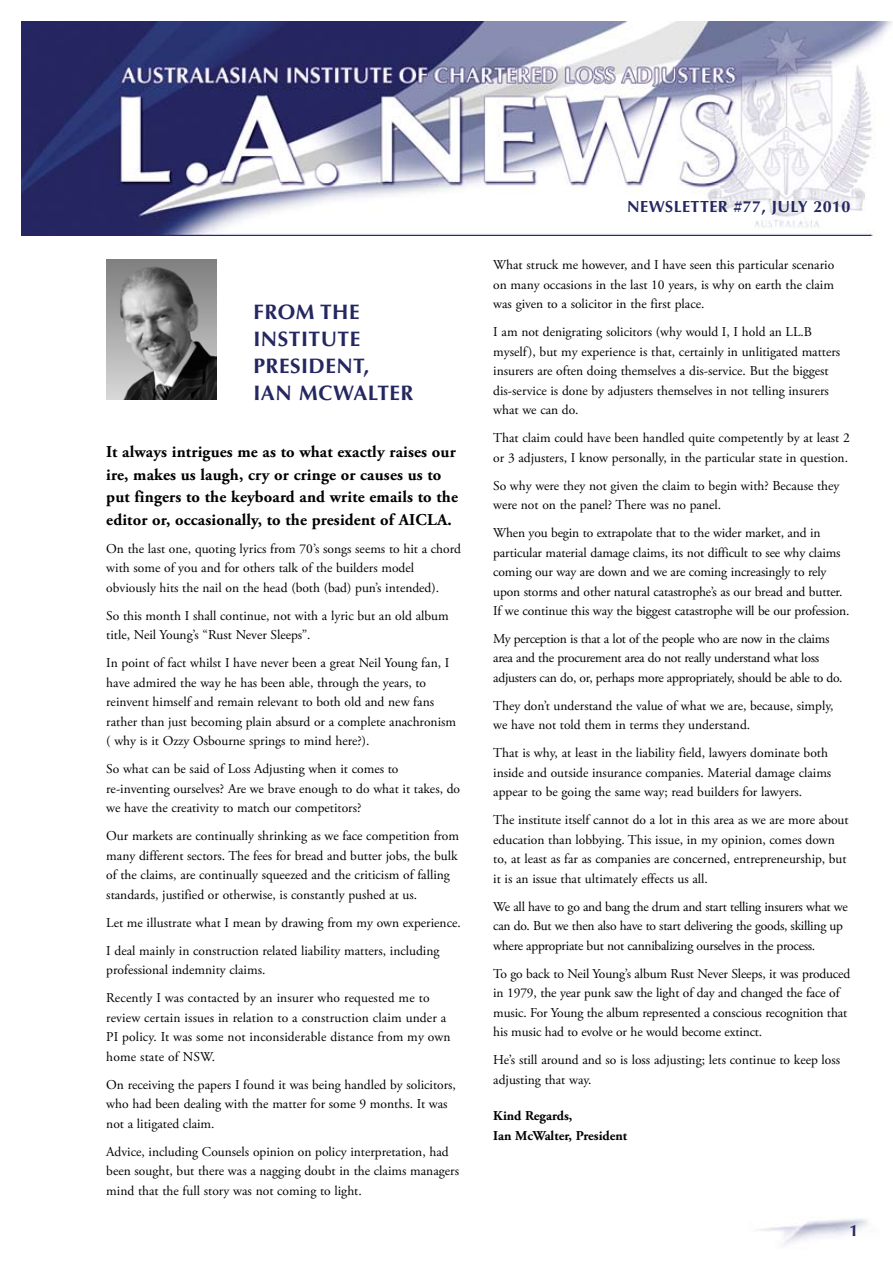
<style>
.page{position:relative;width:893px;height:1263px;background:#fff}
.page>*{position:absolute;margin:0;border:0;box-sizing:border-box;transform-origin:0 0}
.t1{font:700 21px/27px "Optima";letter-spacing:.025em;color:#242760}
.t2{font:700 16.5px/22.5px "Adobe Garamond Pro";letter-spacing:.01em;color:#000}
.t3{font:700 16.2px "Optima";letter-spacing:.025em;color:#242760}
.t4{font:13.5px/19.5px "Adobe Garamond Pro";color:#000}
.t5{font:13.5px/19.5px "Adobe Garamond Pro";letter-spacing:-.02em;color:#000}
.t6{font:700 13.5px/19.5px "Adobe Garamond Pro";color:#000}
</style>
<div class="page">
<img style="left:759px;top:1218px;width:109px;height:28px">
<img style="left:21px;top:21px;width:871px;height:214px">
<img style="left:106px;top:259px;width:111px;height:141px">
<h1 class="t1" style="left:253px;top:298px;width:162px">FROM THE<br>INSTITUTE<br>PRESIDENT,<br>IAN MCWALTER</h1>
<p class="t2" style="left:106px;top:441px;width:353px">It always intrigues me as to what exactly raises our ire, makes us laugh, cry or cringe or causes us to put fingers to the keyboard and write emails to the editor or, occasionally, to the president of AICLA.</p>
<p class="t4" style="left:106px;top:539px;width:356px">On the last one, quoting lyrics from 70’s songs seems to hit a chord with some of you and for others talk of the builders model obviously hits the nail on the head (both (bad) pun’s intended).</p>
<p class="t4" style="left:106px;top:606px;width:344px">So this month I shall continue, not with a lyric but an old album title, Neil Young’s “Rust Never Sleeps”.</p>
<p class="t4" style="left:106px;top:653px;width:351px">In point of fact whilst I have never been a great Neil Young fan, I have admired the way he has been able, through the years, to reinvent himself and remain relevant to both old and new fans rather than just becoming plain absurd or a complete anachronism ( why is it Ozzy Osbourne springs to mind here?).</p>
<p class="t4" style="left:106px;top:759px;width:355px">So what can be said of Loss Adjusting when it comes to re-inventing ourselves? Are we brave enough to do what it takes, do we have the creativity to match our competitors?</p>
<p class="t4" style="left:106px;top:826px;width:354px">Our markets are continually shrinking as we face competition from many different sectors. The fees for bread and butter jobs, the bulk of the claims, are continually squeezed and the criticism of falling standards, justified or otherwise, is constantly pushed at us.</p>
<p class="t4" style="left:106px;top:909px;width:356px;line-height:28px">Let me illustrate what I mean by drawing from my own experience.<br>I deal mainly in construction related liability matters, including</p>
<p class="t4" style="left:106px;top:956px;width:325px;line-height:28px">professional indemnity claims.<br>Recently I was contacted by an insurer who requested me to</p>
<p class="t4" style="left:106px;top:1008px;width:346px">review certain issues in relation to a construction claim under a<br>PI policy. It was some not inconsiderable distance from my own home state of NSW.</p>
<p class="t4" style="left:106px;top:1075px;width:351px">On receiving the papers I found it was being handled by solicitors, who had been dealing with the matter for some 9 months. It was not a litigated claim.</p>
<p class="t4" style="left:106px;top:1142px;width:354px">Advice, including Counsels opinion on policy interpretation, had been sought, but there was a nagging doubt in the claims managers mind that the full story was not coming to light.</p>
<p class="t3" style="left:627px;top:197px;width:225px">NEWSLETTER #77, JULY 2010</p>
<p class="t4" style="left:493px;top:255px;width:342px;text-align:justify">What struck me however, and I have seen this particular scenario on many occasions in the last 10 years, is why on earth the claim was given to a solicitor in the first place.</p>
<p class="t4" style="left:493px;top:322px;width:348px">I am not denigrating solicitors (why would I, I hold an LL.B myself), but my experience is that, certainly in unlitigated matters insurers are often doing themselves a dis-service. But the biggest dis-service is done by adjusters themselves in not telling insurers what we can do.</p>
<p class="t4" style="left:493px;top:428px;width:358px">That claim could have been handled quite competently by at least 2 or 3 adjusters, I know personally, in the particular state in question.</p>
<p class="t4" style="left:493px;top:476px;width:348px">So why were they not given the claim to begin with? Because they were not on the panel? There was no panel.</p>
<p class="t4" style="left:493px;top:523px;width:358px">When you begin to extrapolate that to the wider market, and in particular material damage claims, its not difficult to see why claims coming our way are down and we are coming increasingly to rely upon storms and other natural catastrophe’s as our bread and butter.<br>If we continue this way the biggest catastrophe will be our profession.</p>
<p class="t5" style="left:493px;top:629px;width:351px">My perception is that a lot of the people who are now in the claims area and the procurement area do not really understand what loss adjusters can do, or, perhaps more appropriately, should be able to do.</p>
<p class="t4" style="left:493px;top:696px;width:342px">They don’t understand the value of what we are, because, simply, we have not told them in terms they understand.</p>
<p class="t4" style="left:493px;top:744px;width:340px">That is why, at least in the liability field, lawyers dominate both inside and outside insurance companies. Material damage claims appear to be going the same way; read builders for lawyers.</p>
<p class="t4" style="left:493px;top:811px;width:357px">The institute itself cannot do a lot in this area as we are more about education than lobbying. This issue, in my opinion, comes down to, at least as far as companies are concerned, entrepreneurship, but it is an issue that ultimately effects us all.</p>
<p class="t5" style="left:493px;top:897px;width:356px">We all have to go and bang the drum and start telling insurers what we can do. But we then also have to start delivering the goods, skilling up where appropriate but not cannibalizing ourselves in the process.</p>
<p class="t4" style="left:493px;top:964px;width:358px">To go back to Neil Young’s album Rust Never Sleeps, it was produced in 1979, the year punk saw the light of day and changed the face of music. For Young the album represented a conscious recognition that his music had to evolve or he would become extinct.</p>
<p class="t4" style="left:493px;top:1051px;width:348px">He’s still around and so is loss adjusting; lets continue to keep loss adjusting that way.</p>
<p class="t6" style="left:493px;top:1107px;width:135px">Kind Regards,<br>Ian McWalter, President</p>
<p class="t3" style="left:849px;top:1221px;width:10px">1</p>
</div>
